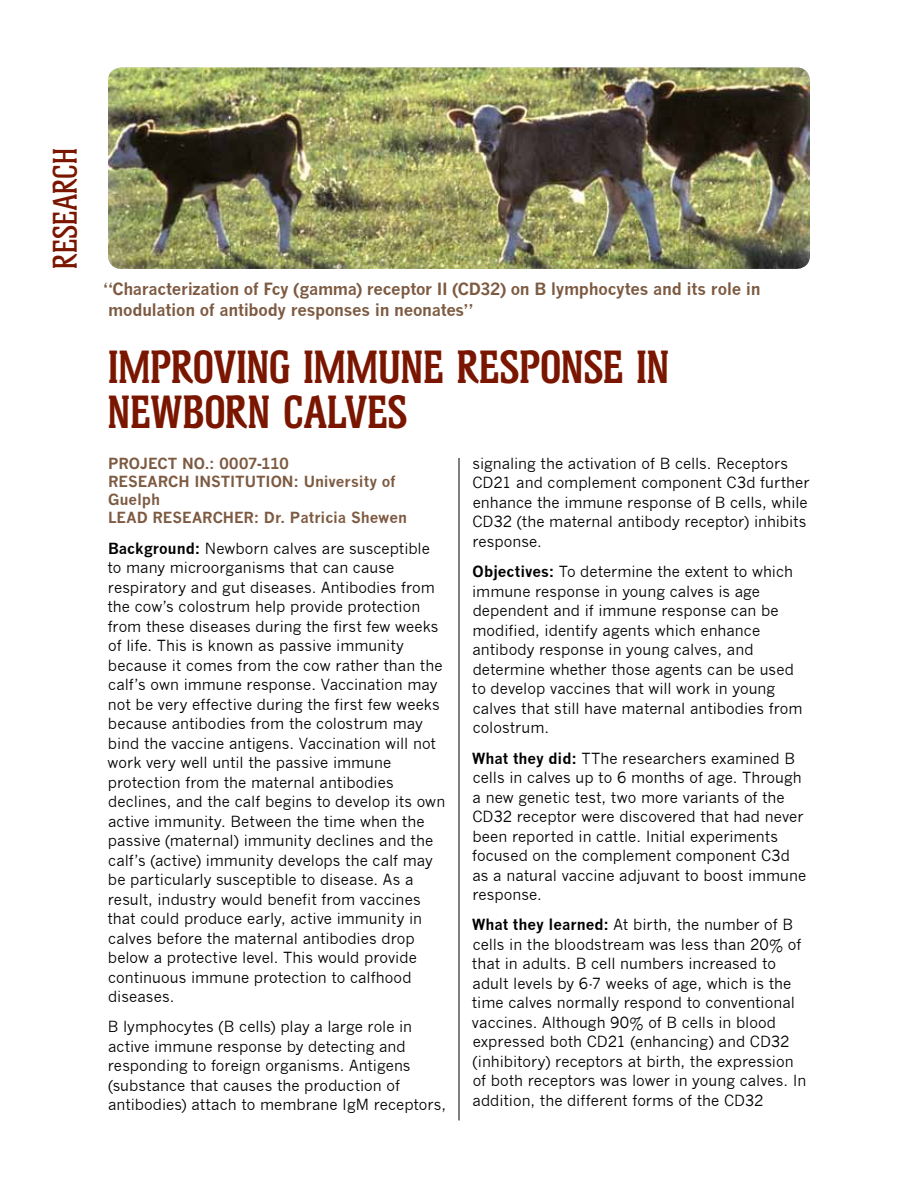
<style>
.page{position:relative;width:918px;height:1188px;background:#fff}
.page>*{position:absolute;margin:0;border:0;box-sizing:border-box;transform-origin:0 0}
.t1{font:600 45px/45px "Helium TS";letter-spacing:.005em;color:#7a1600}
.t2{font:500 33px "Helium TS";letter-spacing:.005em;color:#7a1600}
.t3{font:700 16.5px/21px "News Gothic";letter-spacing:-.02em;color:#7d5a41}
.t4{font:15px/19.5px "News Gothic";color:#000}
.t5{font:700 15px/18px "News Gothic";letter-spacing:-.005em;color:#7d5a41}
.s1{font-weight:700}
</style>
<div class="page">
<img style="left:108px;top:68px;width:702px;height:201px">
<hr style="left:459px;top:458px;width:1px;height:662px;background:#000">
<h2 class="t2" style="left:47px;top:269px;width:122px;rotate:-90deg">Research</h2>
<p class="t3" style="left:108px;top:278px;width:654px;text-indent:-5px">“Characterization of Fcy (gamma) receptor II (CD32) on B lymphocytes and its role in modulation of antibody responses in neonates”</p>
<h1 class="t1" style="left:108px;top:345px;width:563px">IMPROVING IMMUNE RESPONSE IN<br>NEWBORN CALVES</h1>
<p class="t5" style="left:108px;top:455px;width:301px">Project No.: 0007-110<br>Research Institution : U niversity of<br>Guelph<br>Lead Researcher: Dr. Patricia Shewen</p>
<p class="t4" style="left:107px;top:538px;width:339px"><span class="s1">Background:</span> Newborn calves are susceptible to many microorganisms that can cause respiratory and gut diseases. Antibodies from the cow’s colostrum help provide protection from these diseases during the first few weeks of life. This is known as passive immunity because it comes from the cow rather than the calf’s own immune response. Vaccination may not be very effective during the first few weeks because antibodies from the colostrum may bind the vaccine antigens. Vaccination will not work very well until the passive immune protection from the maternal antibodies declines, and the calf begins to develop its own active immunity. Between the time when the passive (maternal) immunity declines and the calf’s (active) immunity develops the calf may be particularly susceptible to disease. As a result, industry would benefit from vaccines that could produce early, active immunity in calves before the maternal antibodies drop below a protective level. This would provide continuous immune protection to calfhood diseases.</p>
<p class="t4" style="left:108px;top:1017px;width:340px">B lymphocytes (B cells) play a large role in active immune response by detecting and responding to foreign organisms. Antigens (substance that causes the production of antibodies) attach to membrane IgM receptors,</p>
<p class="t4" style="left:472px;top:454px;width:339px">signaling the activation of B cells. Receptors CD21 and complement component C3d further enhance the immune response of B cells, while CD32 (the maternal antibody receptor) inhibits response.</p>
<p class="t4" style="left:472px;top:562px;width:332px"><span class="s1">Objectives:</span> To determine the extent to which immune response in young calves is age dependent and if immune response can be modified, identify agents which enhance antibody response in young calves, and determine whether those agents can be used to develop vaccines that will work in young calves that still have maternal antibodies from colostrum.</p>
<p class="t4" style="left:472px;top:748px;width:336px"><span class="s1">What they did:</span> TThe researchers examined B cells in calves up to 6 months of age. Through a new genetic test, two more variants of the CD32 receptor were discovered that had never been reported in cattle. Initial experiments focused on the complement component C3d as a natural vaccine adjuvant to boost immune response.</p>
<p class="t4" style="left:472px;top:915px;width:336px"><span class="s1">What they learned:</span> At birth, the number of B cells in the bloodstream was less than 20% of that in adults. B cell numbers increased to adult levels by 6-7 weeks of age, which is the time calves normally respond to conventional vaccines. Although 90% of B cells in blood expressed both CD21 (enhancing) and CD32 (inhibitory) receptors at birth, the expression of both receptors was lower in young calves. In addition, the different forms of the CD32</p>
</div>
